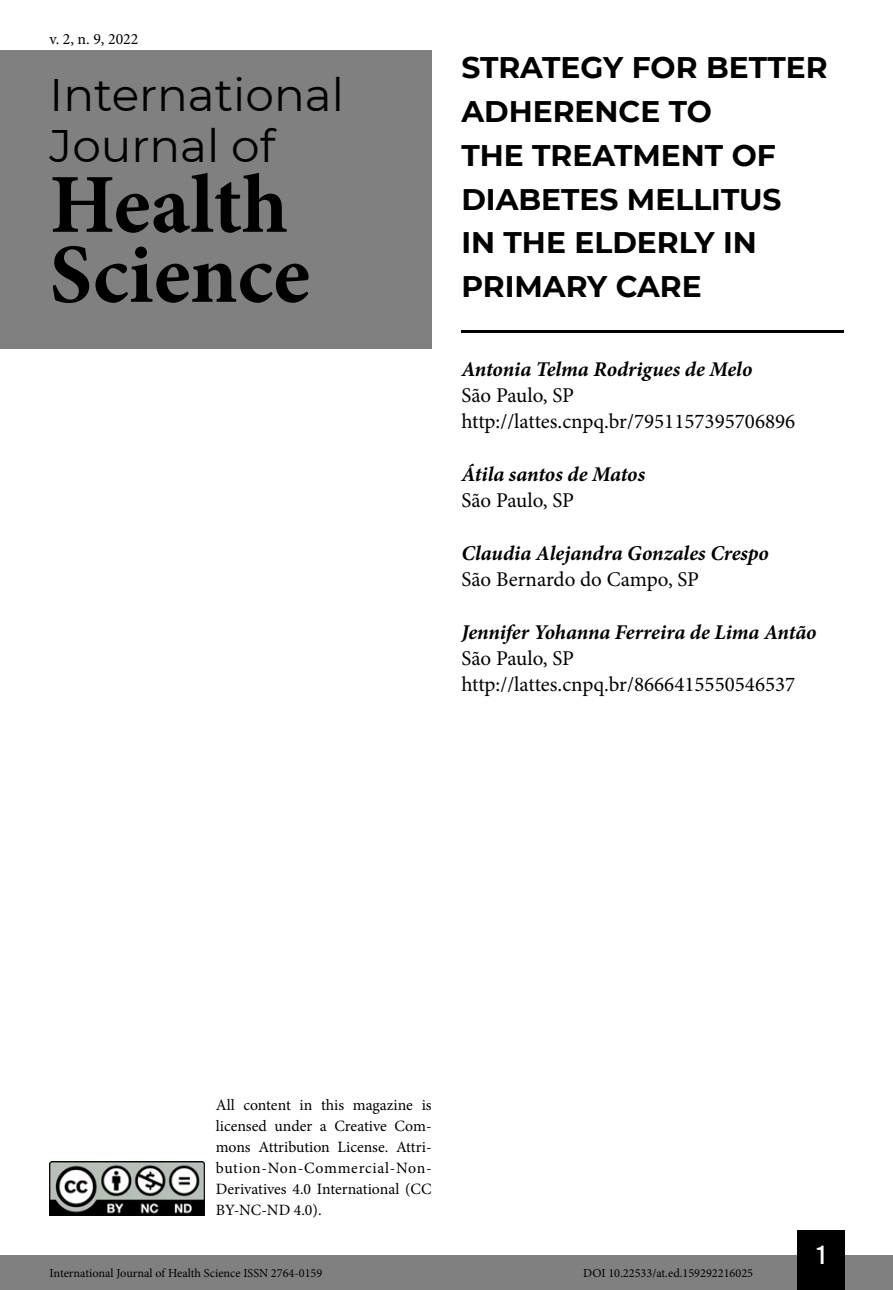
<style>
.page{position:relative;width:893px;height:1290px;background:#fff}
.page>*{position:absolute;margin:0;border:0;box-sizing:border-box;transform-origin:0 0}
.t1{font:700 84px/70px "Minion Pro";color:#000}
.t2{font:45.5px/50.8px "Montserrat";color:#000}
.Título_Artigo{font:700 29.75px/43.8px "Montserrat";color:#000}
.t3{font:26.25px "Bebas Kai";color:#fff}
.Infos_autor{font:21px "Minion Pro";color:#000}
.Autor{font:italic 700 21px "Minion Pro";letter-spacing:-.005em;color:#000}
.t4{font:15.75px/21px "Minion Pro";color:#000;text-align:justify}
.t5{font:12.25px "Minion Pro";color:#000}
</style>
<div class="page">
<div style="left:0;top:1255px;width:893px;height:35px;background:#808080"></div>
<div style="left:797px;top:1230px;width:48px;height:60px;background:#000"></div>
<img style="left:50px;top:1161px;width:154px;height:54px">
<div style="left:0;top:50px;width:432px;height:298px;background:#808080"></div>
<hr style="left:461px;top:330px;width:382px;height:2px;background:#000">
<p class="t4" style="left:50px;top:28px;width:90px">v. 2, n. 9, 2022</p>
<h2 class="t2" style="left:50px;top:68px;width:296px">International<br>Journal of</h2>
<h1 class="t1" style="left:50px;top:169px;width:262px">Health<br>Science</h1>
<p class="Título_Artigo" style="left:461px;top:44px;width:368px">STRATEGY FOR BETTER<br>ADHERENCE TO<br>THE TREATMENT OF<br>DIABETES MELLITUS<br>IN THE ELDERLY IN<br>PRIMARY CARE</p>
<p class="Autor" style="left:461px;top:354px;width:292px">Antonia Telma Rodrigues de Melo</p>
<p class="Infos_autor" style="left:461px;top:381px;width:114px">São Paulo, SP</p>
<p class="Infos_autor" style="left:461px;top:408px;width:335px">http://lattes.cnpq.br/7951157395706896</p>
<p class="Autor" style="left:461px;top:459px;width:185px">Átila santos de Matos</p>
<p class="Infos_autor" style="left:461px;top:486px;width:114px">São Paulo, SP</p>
<p class="Autor" style="left:461px;top:538px;width:309px">Claudia Alejandra Gonzales Crespo</p>
<p class="Infos_autor" style="left:461px;top:565px;width:239px">São Bernardo do Campo, SP</p>
<p class="Autor" style="left:461px;top:617px;width:357px">Jennifer Yohanna Ferreira de Lima Antão</p>
<p class="Infos_autor" style="left:461px;top:644px;width:114px">São Paulo, SP</p>
<p class="Infos_autor" style="left:461px;top:670px;width:335px">http://lattes.cnpq.br/8666415550546537</p>
<p class="t4" style="left:216px;top:1095px;width:217px">All content in this magazine is licensed under a Creative Com&shy;mons Attribution License. Attri&shy;bution-Non-Commercial-Non-Derivatives 4.0 International (CC BY-NC-ND 4.0).</p>
<h3 class="t3" style="left:817px;top:1241px;width:10px">1</h3>
<p class="t5" style="left:50px;top:1265px;width:274px">International Journal of Health Science ISSN 2764-0159</p>
<p class="t5" style="left:583px;top:1265px;width:171px">DOI 10.22533/at.ed.159292216025</p>
</div>
